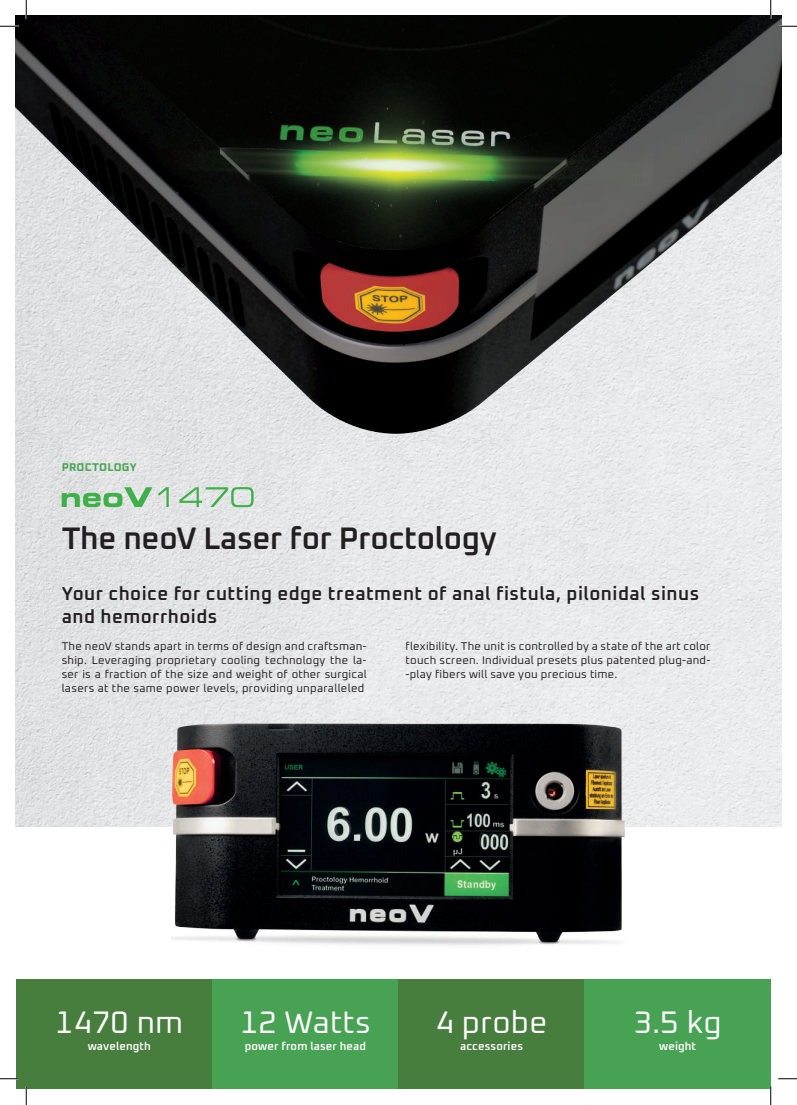
<style>
.page{position:relative;width:797px;height:1105px;background:#fff}
.page>*{position:absolute;margin:0;border:0;box-sizing:border-box;transform-origin:0 0}
.t1{font:600 31.25px "Oxanium";letter-spacing:-.01em;color:#231f20}
.t2{font:31.25px "Oxanium";letter-spacing:.01em;color:#fff}
.t3{font:600 18.75px/22.5px "Oxanium";letter-spacing:.025em;color:#231f20}
.t4{font:11.25px/13.8px "Oxanium";letter-spacing:.02em;color:#231f20;text-align:justify}
.t5{font:600 11.25px "Oxanium";letter-spacing:.01em;color:#fff}
.t6{font:700 11.25px "Oxanium";letter-spacing:.02em;color:#48a253}
</style>
<div class="page">
<img style="left:16px;top:578px;width:765px;height:249px">
<div style="left:16px;top:979px;width:196px;height:110px;background:#477e3e"></div>
<div style="left:212px;top:979px;width:186px;height:110px;background:#48a253"></div>
<div style="left:398px;top:979px;width:186px;height:110px;background:#477e3e"></div>
<div style="left:584px;top:979px;width:186px;height:110px;background:#48a253"></div>
<img style="left:16px;top:16px;width:765px;height:562px">
<img style="left:172px;top:717px;width:453px;height:229px">
<svg style="left:62px;top:487px;width:90px;height:20px;background:#99cb9f"></svg>
<svg style="left:158px;top:487px;width:11px;height:20px"></svg>
<svg style="left:179px;top:487px;width:74px;height:20px"></svg>
<svg style="left:0;top:25px;width:19px;height:2px"></svg>
<svg style="left:778px;top:25px;width:19px;height:2px"></svg>
<svg style="left:0;top:1078px;width:19px;height:1px"></svg>
<svg style="left:778px;top:1078px;width:19px;height:1px"></svg>
<svg style="left:25px;top:0;width:2px;height:19px"></svg>
<svg style="left:25px;top:1086px;width:2px;height:19px"></svg>
<svg style="left:770px;top:0;width:1px;height:19px"></svg>
<svg style="left:770px;top:1086px;width:1px;height:19px"></svg>
<p class="t6" style="left:62px;top:460px;width:77px">PROCTOLOGY</p>
<h1 class="t1" style="left:62px;top:519px;width:436px">The neoV Laser for Proctology</h1>
<h2 class="t3" style="left:62px;top:582px;width:639px">Your choice for cutting edge treatment of anal fistula, pilonidal sinus and hemorrhoids</h2>
<p class="t4" style="left:62px;top:639px;width:306px">The neoV stands apart in terms of design and craftsman&shy;ship. Leveraging proprietary cooling technology the la&shy;ser is a fraction of the size and weight of other surgical lasers at the same power levels, providing unparalleled</p>
<p class="t4" style="left:405px;top:639px;width:306px">flexibility. The unit is controlled by a state of the art color touch screen. Individual presets plus patented plug-and--play fibers will save you precious time.</p>
<h1 class="t2" style="left:55px;top:1003px;width:129px">1470 nm</h1>
<p class="t5" style="left:88px;top:1039px;width:65px">wavelength</p>
<h1 class="t2" style="left:240px;top:1003px;width:132px">12 Watts</h1>
<p class="t5" style="left:245px;top:1039px;width:123px">power from laser head</p>
<h1 class="t2" style="left:435px;top:1003px;width:113px">4 probe</h1>
<p class="t5" style="left:460px;top:1039px;width:64px">accessories</p>
<h1 class="t2" style="left:633px;top:1003px;width:89px">3.5 kg</h1>
<p class="t5" style="left:659px;top:1039px;width:39px">weight</p>
</div>
